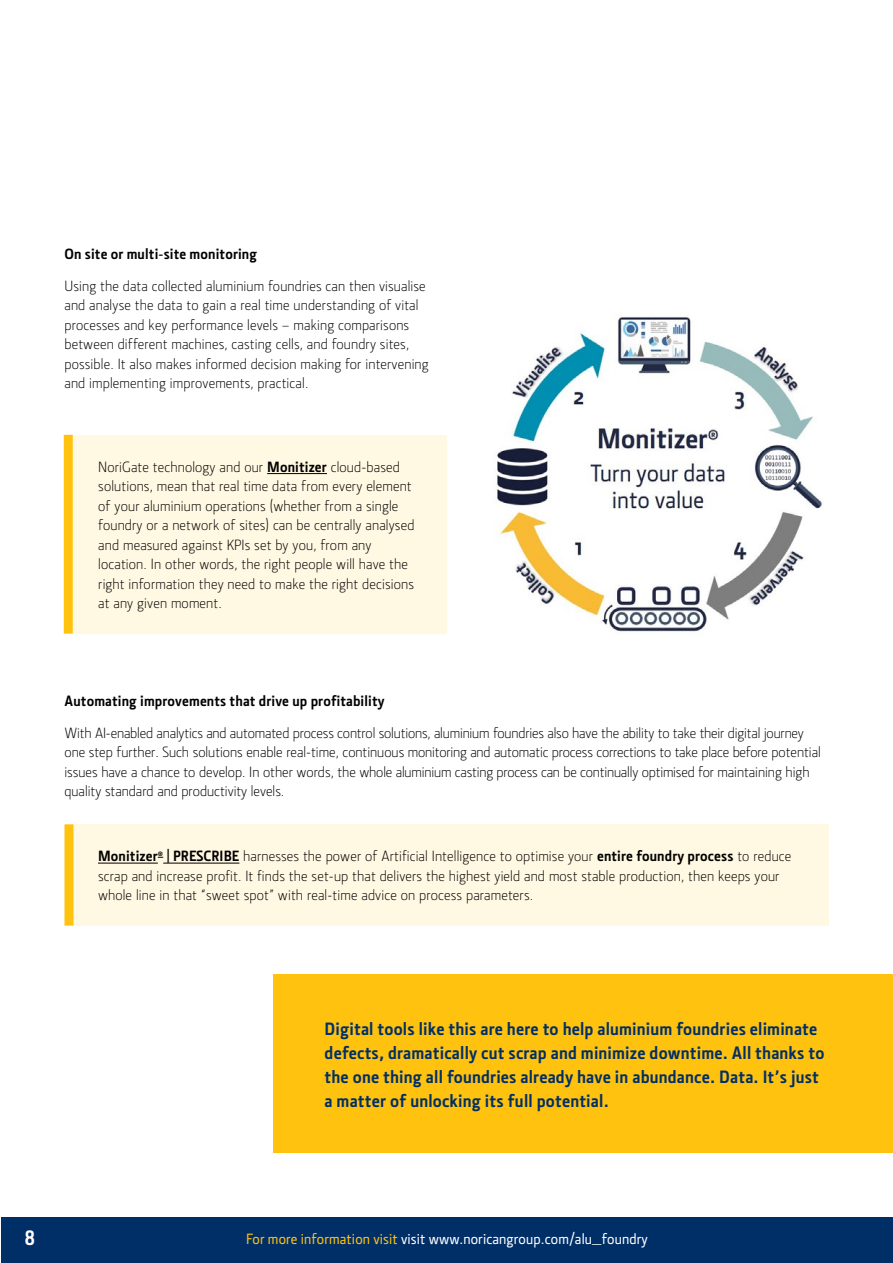
<style>
.page{position:relative;width:893px;height:1263px;background:#fff}
.page>*{position:absolute;margin:0;border:0;box-sizing:border-box;transform-origin:0 0}
.t1{font:700 21px "Section";color:#fff}
.t2{font:700 18px/24px "Section";letter-spacing:.01em;color:#002f67}
.t3{font:300 15px/19.5px "Section";letter-spacing:.01em;color:#000}
.t4{font:300 15px/19.5px "Section";letter-spacing:-.01em;color:#000}
.t5{font:700 15px "Section";letter-spacing:.01em;color:#000}
.t6{font:500 15px "Section";letter-spacing:.01em;color:#fff}
.s1{font-weight:700}
.s2{color:#ffc20e}
</style>
<div class="page">
<div style="left:1px;top:1217px;width:892px;height:46px;background:#002f67"></div>
<div style="left:72px;top:824px;width:757px;height:102px;background:#fff8e2"></div>
<hr style="left:98px;top:863px;width:60px;height:1px;background:#000">
<hr style="left:163px;top:863px;width:76px;height:1px;background:#000">
<div style="left:64px;top:824px;width:9px;height:102px;background:#ffc20e"></div>
<div style="left:64px;top:435px;width:9px;height:199px;background:#ffc20e"></div>
<div style="left:73px;top:435px;width:373px;height:199px;background:#fff8e2"></div>
<hr style="left:267px;top:473px;width:60px;height:1px;background:#000">
<img style="left:495px;top:316px;width:327px;height:316px">
<div style="left:274px;top:974px;width:619px;height:179px;background:#ffc20e"></div>
<p class="t5" style="left:64px;top:244px;width:194px">On site or multi-site monitoring</p>
<p class="t3" style="left:64px;top:276px;width:366px">Using the data collected aluminium foundries can then visualise and analyse the data to gain a real time understanding of vital processes and key performance levels – making comparisons between different machines, casting cells, and foundry sites, possible. It also makes informed decision making for intervening and implementing improvements, practical.</p>
<p class="t3" style="left:98px;top:457px;width:318px">NoriGate technology and our <span class="s1">Monitizer</span> cloud-based solutions, mean that real time data from every element of your aluminium operations (whether from a single foundry or a network of sites) can be centrally analysed and measured against KPIs set by you, from any location. In other words, the right people will have the right information they need to make the right decisions at any given moment.</p>
<p class="t5" style="left:64px;top:690px;width:322px">Automating improvements that drive up profitability</p>
<p class="t4" style="left:64px;top:723px;width:758px">With AI-enabled analytics and automated process control solutions, aluminium foundries also have the ability to take their digital journey one step further. Such solutions enable real-time, continuous monitoring and automatic process corrections to take place before potential issues have a chance to develop. In other words, the whole aluminium casting process can be continually optimised for maintaining high quality standard and productivity levels.</p>
<p class="t3" style="left:98px;top:846px;width:695px"><span class="s1">Monitizer</span><sup>®</sup> <span class="s1">| PRESCRIBE</span> harnesses the power of Artificial Intelligence to optimise your <span class="s1">entire foundry process</span> to reduce scrap and increase profit. It finds the set-up that delivers the highest yield and most stable production, then keeps your whole line in that “sweet spot” with real-time advice on process parameters.</p>
<p class="t2" style="left:325px;top:1016px;width:501px">Digital tools like this are here to help aluminium foundries eliminate defects, dramatically cut scrap and minimize downtime. All thanks to the one thing all foundries already have in abundance. Data. It’s just a matter of unlocking its full potential.</p>
<h1 class="t1" style="left:24px;top:1224px;width:12px">8</h1>
<p class="t6" style="left:246px;top:1229px;width:403px"><span class="s2">For more information visit</span> visit www.noricangroup.com/alu_foundry</p>
</div>
